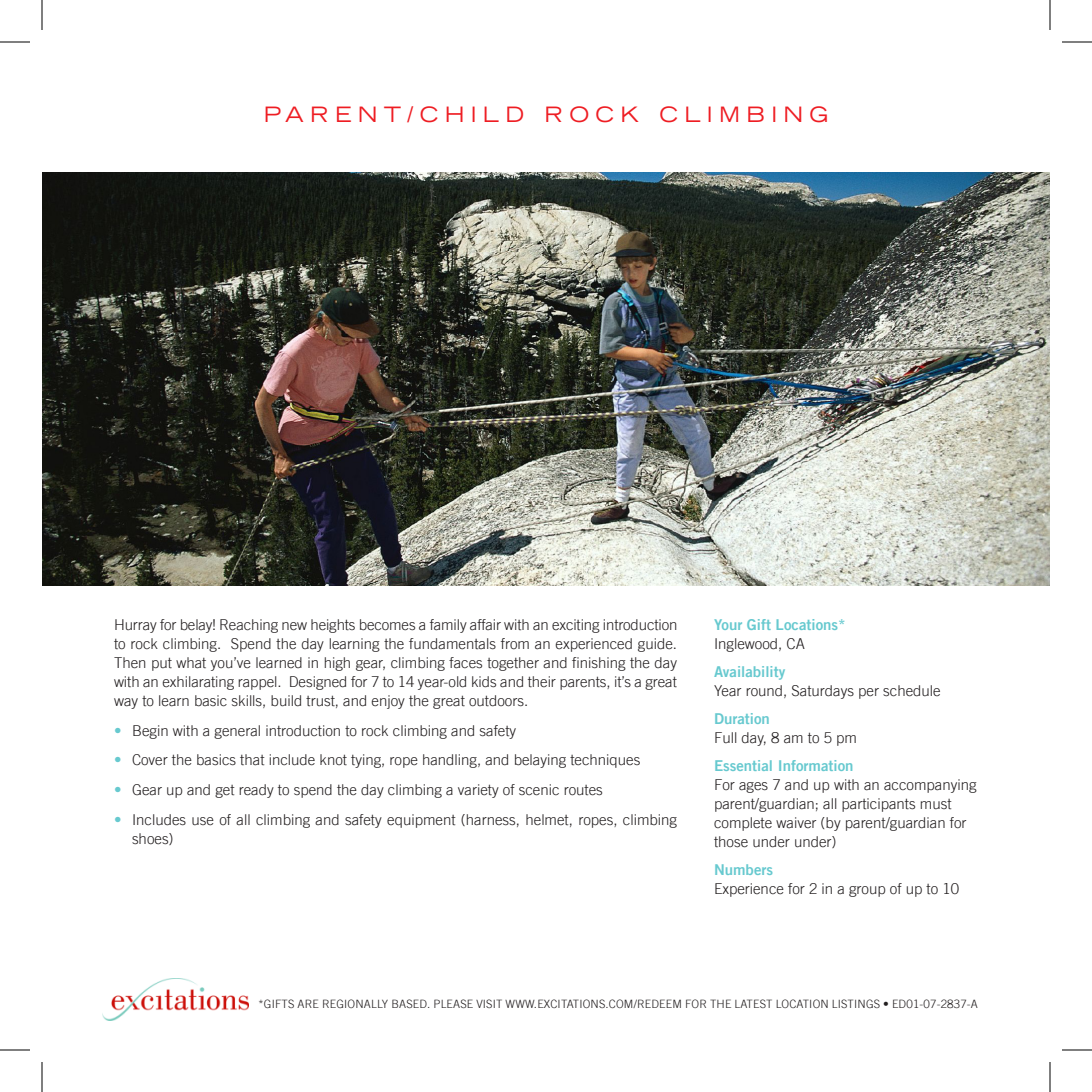
<style>
.page{position:relative;width:1092px;height:1092px;background:#fff}
.page>*{position:absolute;margin:0;border:0;box-sizing:border-box;transform-origin:0 0}
.Head{font:expanded 21px "Trade Gothic LT";letter-spacing:.3em;color:#ee1d23}
.t1{font:300 15px/19px "Trade Gothic LT";color:#231f20}
.t2{font:15px/19px "Trade Gothic LT Bold Two";color:#67c9cf}
.t3{font:300 15px/29.8px "Trade Gothic LT";color:#67c9cf;text-align:justify}
.t4{font:300 11.6px "Trade Gothic LT";letter-spacing:.015em;color:#231f20}
.s1{font-family:"Trade Gothic LT";font-weight:300;color:#231f20}
.s2{font-family:"Trade Gothic LT Bold Two";font-weight:400;color:#67c9cf}
</style>
<div class="page">
<img style="left:102px;top:978px;width:147px;height:42px">
<img style="left:42px;top:172px;width:1008px;height:414px">
<hr style="left:0;top:42px;width:30px;height:1px;background:#000">
<hr style="left:1062px;top:42px;width:30px;height:1px;background:#000">
<hr style="left:0;top:1050px;width:30px;height:1px;background:#000">
<hr style="left:1062px;top:1050px;width:30px;height:1px;background:#000">
<hr style="left:42px;top:0;width:1px;height:30px;background:#000">
<hr style="left:42px;top:1062px;width:1px;height:30px;background:#000">
<hr style="left:1050px;top:0;width:1px;height:30px;background:#000">
<hr style="left:1050px;top:1062px;width:1px;height:30px;background:#000">
<p class="Head" style="left:264px;top:100px;width:566px">PARENT/CHILD R OCK CLIMBING</p>
<p class="t1" style="left:114px;top:615px;width:565px;text-align:justify">Hurray for belay! Reaching new heights becomes a family affair with an exciting introduction to rock climbing. Spend the day learning the fundamentals from an experienced guide.<br>Then put what you’ve learned in high gear, climbing faces together and finishing the day with an exhilarating rappel. Designed for 7 to 14 year-old kids and their parents, it’s a great way to learn basic skills, build trust, and enjoy the great outdoors.</p>
<p class="t1" style="left:132px;top:721px;width:386px">Begin with a general introduction to rock climbing and safety</p>
<p class="t1" style="left:132px;top:750px;width:510px">Cover the basics that include knot tying, rope handling, and belaying techniques</p>
<p class="t1" style="left:132px;top:780px;width:472px">Gear up and get ready to spend the day climbing a variety of scenic routes</p>
<p class="t1" style="left:132px;top:810px;width:547px">Includes use of all climbing and safety equipment (harness, helmet, ropes, climbing shoes)</p>
<p class="t3" style="left:114px;top:715px;width:9px">• • • •</p>
<p class="t2" style="left:714px;top:615px;width:133px">Your Gift Locations*<br><span class="s1">Inglewood, CA</span></p>
<p class="t1" style="left:714px;top:662px;width:228px"><span class="s2">Availability<br></span>Year round, Saturdays per schedule</p>
<p class="t1" style="left:714px;top:709px;width:145px"><span class="s2">Duration<br></span>Full day, 8 am to 5 pm</p>
<p class="t1" style="left:714px;top:756px;width:264px"><span class="s2">Essential Information<br></span>For ages 7 and up with an accompanying parent/guardian; all participants must complete waiver (by parent/guardian for those under under)</p>
<p class="t1" style="left:714px;top:860px;width:247px"><span class="s2">Numbers<br></span>Experience for 2 in a group of up to 10</p>
<p class="t4" style="left:258px;top:997px;width:21px">*Gifts</p>
<p class="t4" style="left:298px;top:997px;width:8px">are</p>
<p class="t4" style="left:322px;top:997px;width:7px">regi</p>
<p class="t4" style="left:348px;top:997px;width:52px">onally based</p>
<p class="t4" style="left:427px;top:997px;width:27px">. Please</p>
<p class="t4" style="left:476px;top:997px;width:13px">visit</p>
<p class="t4" style="left:506px;top:997px;width:51px">www.excitati</p>
<p class="t4" style="left:583px;top:997px;width:136px">ons.com/REDEEM for the</p>
<p class="t4" style="left:735px;top:997px;width:14px">latest</p>
<p class="t4" style="left:776px;top:997px;width:21px">locati</p>
<p class="t4" style="left:813px;top:997px;width:31px">on listi</p>
<p class="t4" style="left:858px;top:997px;width:122px">ngs • ED01-07-2837-A</p>
</div>
